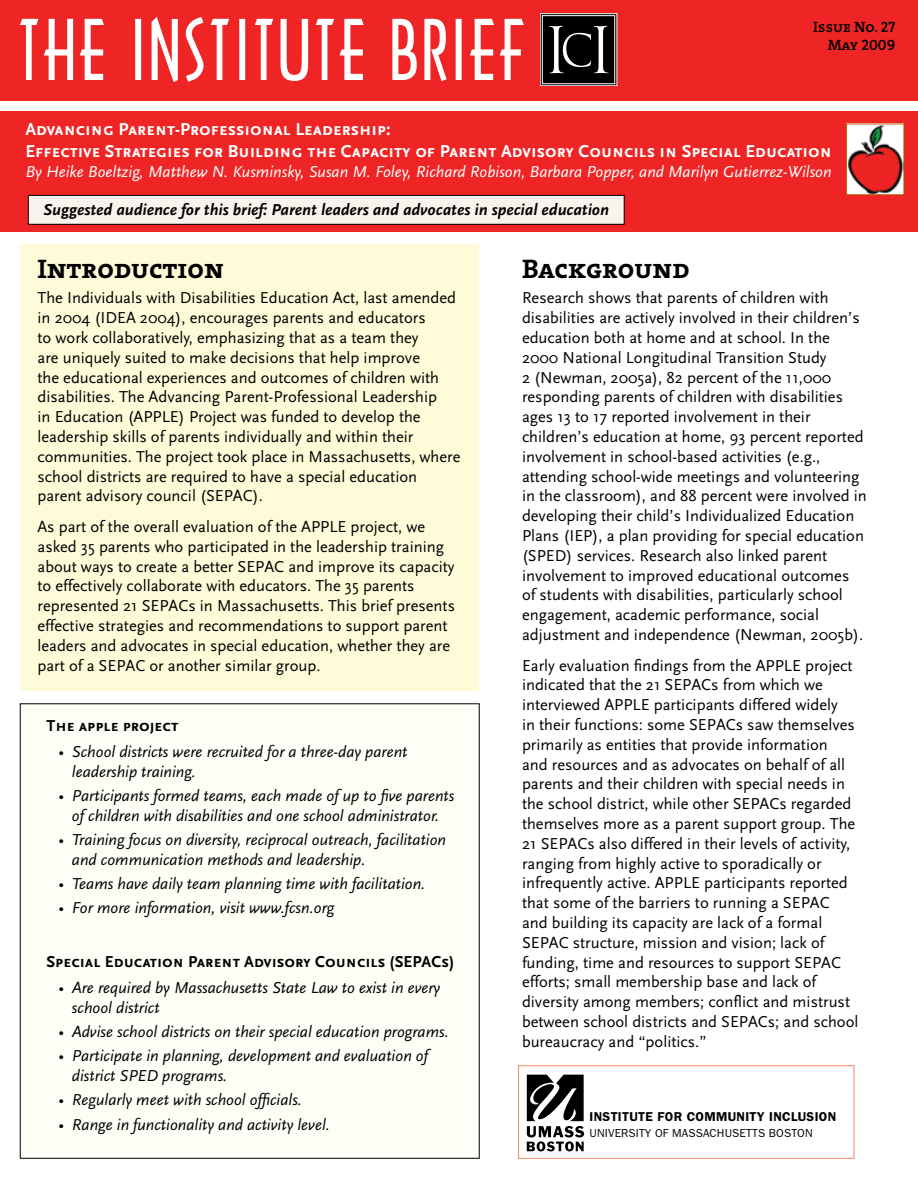
<style>
.page{position:relative;width:918px;height:1188px;background:#fff}
.page>*{position:absolute;margin:0;border:0;box-sizing:border-box;transform-origin:0 0}
.t1{font:79.5px "Arquitectura";letter-spacing:.025em;color:#fff}
.t2{font:27px "The Serif Bold Caps";color:#000}
.t3{font:700 18px/21.6px "Scala Sans Caps";color:#fff}
.t4{font:16.5px/19.8px "Scala Sans";color:#000}
.t5{font:italic 16.5px/19.8px "Scala Sans";color:#000}
.t6{font:italic 16.5px "Scala Sans";color:#fff}
.t7{font:italic 700 16.5px "Scala Sans";color:#000}
.t8{font:700 16.5px "Scala Sans Caps";color:#000}
.t9{font:15px/18px "The Serif Semi Bold Caps";color:#000;text-align:right}
.t10{font:600 12.9px "Franklin Gothic";letter-spacing:.025em;color:#000}
.t11{font:11.55px "Franklin Gothic";letter-spacing:.01em;color:#000}
</style>
<div class="page">
<div style="left:20px;top:704px;width:459px;height:454px;background:#fffef6"></div>
<div style="left:20px;top:244px;width:459px;height:447px;background:#fefbd9"></div>
<div style="left:0;top:0;width:918px;height:232px;background:#ee2524"></div>
<div style="left:0;top:101px;width:918px;height:10px;background:#fff"></div>
<div style="left:542px;top:15px;width:73px;height:69px;background:#000;border:1px solid #fff"></div>
<svg style="left:549px;top:26px;width:59px;height:47px"></svg>
<div style="left:518px;top:1065px;width:336px;height:94px;background:#fff;border:1px solid #f58666"></div>
<svg style="left:527px;top:1075px;width:57px;height:76px"></svg>
<div style="left:28px;top:195px;width:596px;height:29px;background:#f8f3ec"></div>
<div style="left:28px;top:195px;width:596px;height:29px;border:1px solid #000"></div>
<img style="left:848px;top:126px;width:54px;height:67px">
<div style="left:846px;top:124px;width:58px;height:71px;border:1px solid #af5f00"></div>
<h1 class="t1" style="left:17px;top:1px;width:508px">THE INSTITUTE BRIEF</h1>
<p class="t9" style="left:813px;top:17px;width:84px">Issue No. 27<br>May 2009</p>
<p class="t3" style="left:26px;top:119px;width:808px">Advancing Parent-Professional Leadership:<br>Effective Strategies for Building the Capacity of Parent Advisory Councils in Special Education</p>
<p class="t6" style="left:26px;top:162px;width:808px">By Heike Boeltzig, Matthew N. Kusminsky, Susan M. Foley, Richard Robison, Barbara Popper, and Marilyn Gutierrez-Wilson</p>
<p class="t7" style="left:43px;top:201px;width:567px">Suggested audience for this brief: Parent leaders and advocates in special education</p>
<h2 class="t2" style="left:38px;top:247px;width:188px">Introduction</h2>
<p class="t4" style="left:38px;top:289px;width:424px">The Individuals with Disabilities Education Act, last amended in 2004 (IDEA 2004), encourages parents and educators<br>to work collaboratively, emphasizing that as a team they<br>are uniquely suited to make decisions that help improve<br>the educational experiences and outcomes of children with disabilities. The Advancing Parent-Professional Leadership<br>in Education (APPLE) Project was funded to develop the leadership skills of parents individually and within their communities. The project took place in Massachusetts, where school districts are required to have a special education parent advisory council (SEPAC).</p>
<p class="t4" style="left:38px;top:517px;width:419px">As part of the overall evaluation of the APPLE project, we asked 35 parents who participated in the leadership training about ways to create a better SEPAC and improve its capacity to effectively collaborate with educators. The 35 parents represented 21 SEPACs in Massachusetts. This brief presents effective strategies and recommendations to support parent leaders and advocates in special education, whether they are part of a SEPAC or another similar group.</p>
<p class="t8" style="left:47px;top:716px;width:133px">The apple project</p>
<p class="t5" style="left:72px;top:743px;width:337px;text-indent:-13px">• School districts were recruited for a three-day parent leadership training.</p>
<p class="t5" style="left:58px;top:786px;width:397px;text-align:center">• Participants formed teams, each made of up to five parents of children with disabilities and one school administrator.</p>
<p class="t5" style="left:72px;top:830px;width:376px;text-indent:-13px">• Training focus on diversity, reciprocal outreach, facilitation and communication methods and leadership.</p>
<p class="t5" style="left:58px;top:874px;width:368px">• Teams have daily team planning time with facilitation.</p>
<p class="t5" style="left:58px;top:898px;width:277px">• For more information, visit www.fcsn.org</p>
<p class="t8" style="left:47px;top:952px;width:409px">Special Education Parent Advisory Councils (SEPACs)</p>
<p class="t5" style="left:72px;top:978px;width:370px;text-indent:-13px">• Are required by Massachusetts State Law to exist in every school district</p>
<p class="t5" style="left:58px;top:1022px;width:392px">• Advise school districts on their special education programs.</p>
<p class="t5" style="left:72px;top:1047px;width:358px;text-indent:-13px">• Participate in planning, development and evaluation of district SPED programs.</p>
<p class="t5" style="left:58px;top:1090px;width:245px">• Regularly meet with school officials.</p>
<p class="t5" style="left:58px;top:1115px;width:273px">• Range in functionality and activity level.</p>
<h2 class="t2" style="left:522px;top:247px;width:169px">Background</h2>
<p class="t4" style="left:522px;top:289px;width:346px">Research shows that parents of children with disabilities are actively involved in their children’s education both at home and at school. In the 2000 National Longitudinal Transition Study<br>2 (Newman, 2005a), 82 percent of the 11,000 responding parents of children with disabilities ages 13 to 17 reported involvement in their children’s education at home, 93 percent reported involvement in school-based activities (e.g., attending school-wide meetings and volunteering in the classroom), and 88 percent were involved in developing their child’s Individualized Education Plans (IEP), a plan providing for special education (SPED) services. Research also linked parent involvement to improved educational outcomes of students with disabilities, particularly school engagement, academic performance, social adjustment and independence (Newman, 2005b).</p>
<p class="t4" style="left:522px;top:656px;width:338px">Early evaluation findings from the APPLE project indicated that the 21 SEPACs from which we interviewed APPLE participants differed widely<br>in their functions: some SEPACs saw themselves primarily as entities that provide information<br>and resources and as advocates on behalf of all parents and their children with special needs in the school district, while other SEPACs regarded themselves more as a parent support group. The 21 SEPACs also differed in their levels of activity, ranging from highly active to sporadically or infrequently active. APPLE participants reported that some of the barriers to running a SEPAC and building its capacity are lack of a formal SEPAC structure, mission and vision; lack of funding, time and resources to support SEPAC efforts; small membership base and lack of diversity among members; conflict and mistrust between school districts and SEPACs; and school bureaucracy and “politics.”</p>
<p class="t10" style="left:590px;top:1109px;width:248px">INSTITUTE FOR COMMUNITY INCLUSION</p>
<p class="t11" style="left:590px;top:1127px;width:225px">UNIVERSITY OF MASSACHU SETTS BOSTON</p>
</div>
